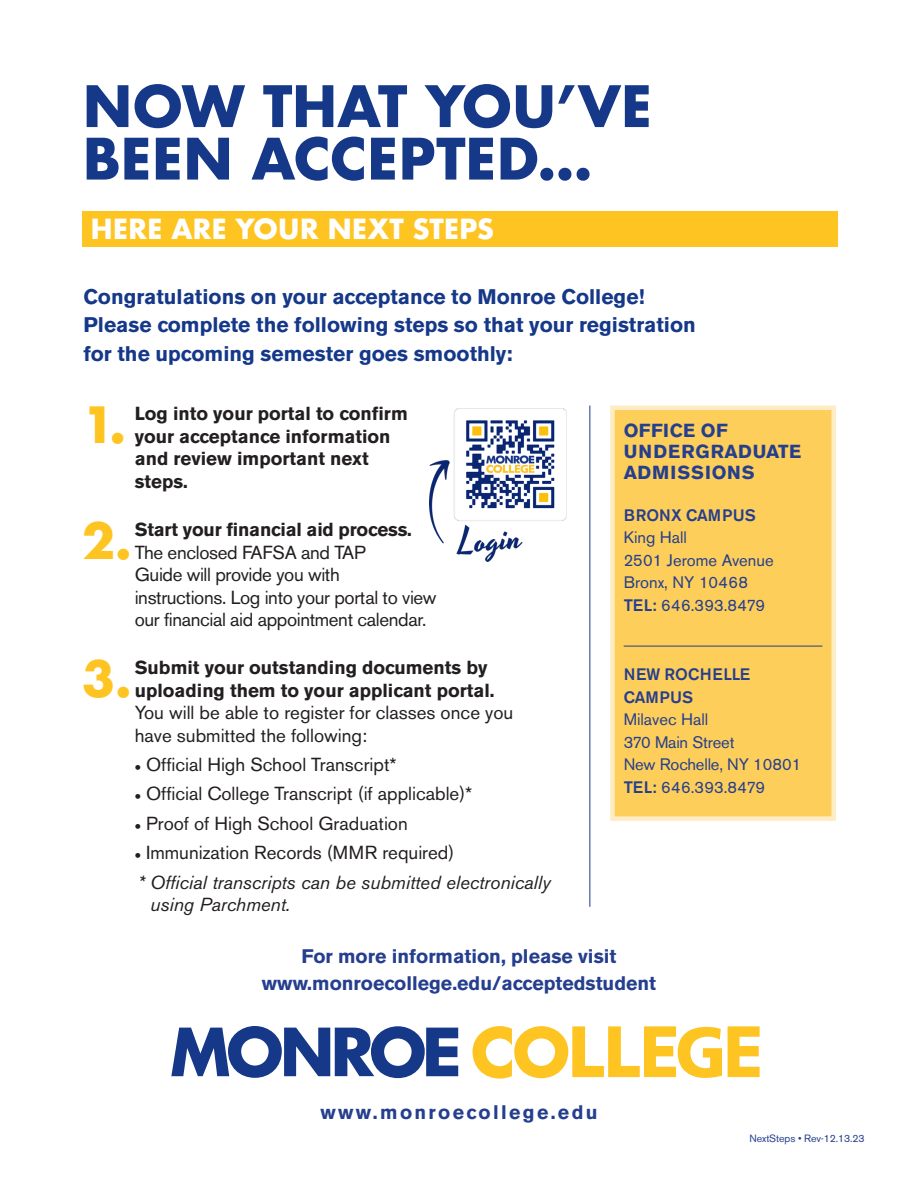
<style>
.page{position:relative;width:918px;height:1188px;background:#fff}
.page>*{position:absolute;margin:0;border:0;box-sizing:border-box;transform-origin:0 0}
.t1{font:700 55.5px/52.5px "Futura";letter-spacing:-.015em;color:#153889}
.BlueSubhead{font:700 48.6px "Futura";color:#fec422}
.t2{font:700 27px "Futura";letter-spacing:-.01em;color:#fff}
.BlueSubhead-2{font:700 21px/28.5px "Akzidenz Grotesk BE";color:#153889}
.BlueSubhead-3{font:700 19.5px/27px "Akzidenz Grotesk BE";color:#253f8e;text-align:center}
.BlueSubhead-4{font:700 19.5px "Akzidenz Grotesk BE";letter-spacing:.12em;color:#253f8e}
.BlueSubhead-5{font:700 18.75px/22.5px "Akzidenz Grotesk BE";color:#231f20}
.BlueSubhead-6{font:18.75px/22.5px "Akzidenz Grotesk BE";letter-spacing:-.02em;color:#231f20}
.BlueSubhead-7{font:18.75px "Akzidenz Grotesk BE";color:#231f20}
.BlueSubhead-8{font:italic 18.75px/22.5px "Akzidenz Grotesk BE";color:#231f20}
.BlueSubhead-9{font:700 18.75px/21px "Akzidenz Grotesk BE";letter-spacing:.04em;color:#253f8e}
.BlueSubhead-10{font:16.5px/22.5px "Akzidenz Grotesk BE";color:#253f8e}
.BlueSubhead-11{font:10.5px "Akzidenz Grotesk BE";letter-spacing:-.01em;color:#253f8e}
.s1{font-weight:700}
.s2{font-weight:400}
.s3{font-weight:500}
</style>
<div class="page">
<div style="left:82px;top:211px;width:756px;height:36px;background:#fec422"></div>
<svg style="left:728px;top:1026px;width:32px;height:51px"></svg>
<svg style="left:473px;top:1026px;width:249px;height:53px"></svg>
<svg style="left:171px;top:1026px;width:287px;height:52px"></svg>
<div style="left:610px;top:406px;width:226px;height:415px;background:#fece5a;border:4px solid #feecc4"></div>
<hr style="left:624px;top:646px;width:198px;height:1px;background:#253f8e">
<hr style="left:590px;top:406px;width:1px;height:501px;background:#153889">
<img style="left:430px;top:408px;width:137px;height:153px">
<p class="t1" style="left:82px;top:80px;width:571px">NOW THAT YOU’VE<br>BEEN ACCEPTED...</p>
<p class="t2" style="left:90px;top:209px;width:405px">HERE ARE YOUR NEXT STEPS</p>
<p class="BlueSubhead-2" style="left:83px;top:282px;width:614px">Congratulations on your acceptance to Monroe College!<br>Please complete the following steps so that your registration for the upcoming semester goes smoothly:</p>
<p class="BlueSubhead" style="left:82px;top:389px;width:45px">1.</p>
<p class="BlueSubhead-5" style="left:135px;top:403px;width:275px">Log into your portal to confirm your acceptance information and review important next steps.</p>
<p class="BlueSubhead" style="left:82px;top:505px;width:51px">2.</p>
<p class="BlueSubhead-6" style="left:135px;top:518px;width:303px"><span class="s1">Start your financial aid process.<br></span>The enclosed FAFSA and TAP<br>Guide will provide you with<br>instructions. Log into your portal to view our financial aid appointment calendar.</p>
<p class="BlueSubhead" style="left:82px;top:643px;width:51px">3.</p>
<p class="BlueSubhead-5" style="left:135px;top:657px;width:380px">Submit your outstanding documents by uploading them to your applicant portal.<br><span class="s2">You will be able to register for classes once you have submitted the following:</span></p>
<p class="BlueSubhead-7" style="left:135px;top:753px;width:263px">• Official High School Transcript*</p>
<p class="BlueSubhead-7" style="left:135px;top:783px;width:339px">• Official College Transcript (if applicable)*</p>
<p class="BlueSubhead-7" style="left:135px;top:812px;width:275px">• Proof of High School Graduation</p>
<p class="BlueSubhead-7" style="left:135px;top:842px;width:321px">• Immunization Records (MMR required)</p>
<p class="BlueSubhead-8" style="left:150px;top:871px;width:402px;text-indent:-13px">* Official transcripts can be submitted electronically using Parchment.</p>
<p class="BlueSubhead-9" style="left:624px;top:420px;width:179px">OFFICE OF<br>UNDERGRADUATE<br>ADMISSIONS</p>
<p class="BlueSubhead-10" style="left:624px;top:504px;width:151px"><span class="s3">BRONX CAMPUS<br></span>King Hall<br>2501 Jerome Avenue<br>Bronx, NY 10468<br><span class="s3">TEL:</span> 646.393.8479</p>
<p class="BlueSubhead-10" style="left:624px;top:663px;width:179px"><span class="s3">NEW ROCHELLE<br>CAMPUS<br></span>Milavec Hall<br>370 Main Street<br>New Rochelle, NY 10801<br><span class="s3">TEL:</span> 646.393.8479</p>
<p class="BlueSubhead-3" style="left:262px;top:943px;width:396px">For more information, please visit www.monroecollege.edu/acceptedstudent</p>
<p class="BlueSubhead-4" style="left:320px;top:1101px;width:279px">www.monroecollege.edu</p>
<p class="BlueSubhead-11" style="left:750px;top:1132px;width:117px">NextSteps • Rev-12.13.23</p>
</div>
